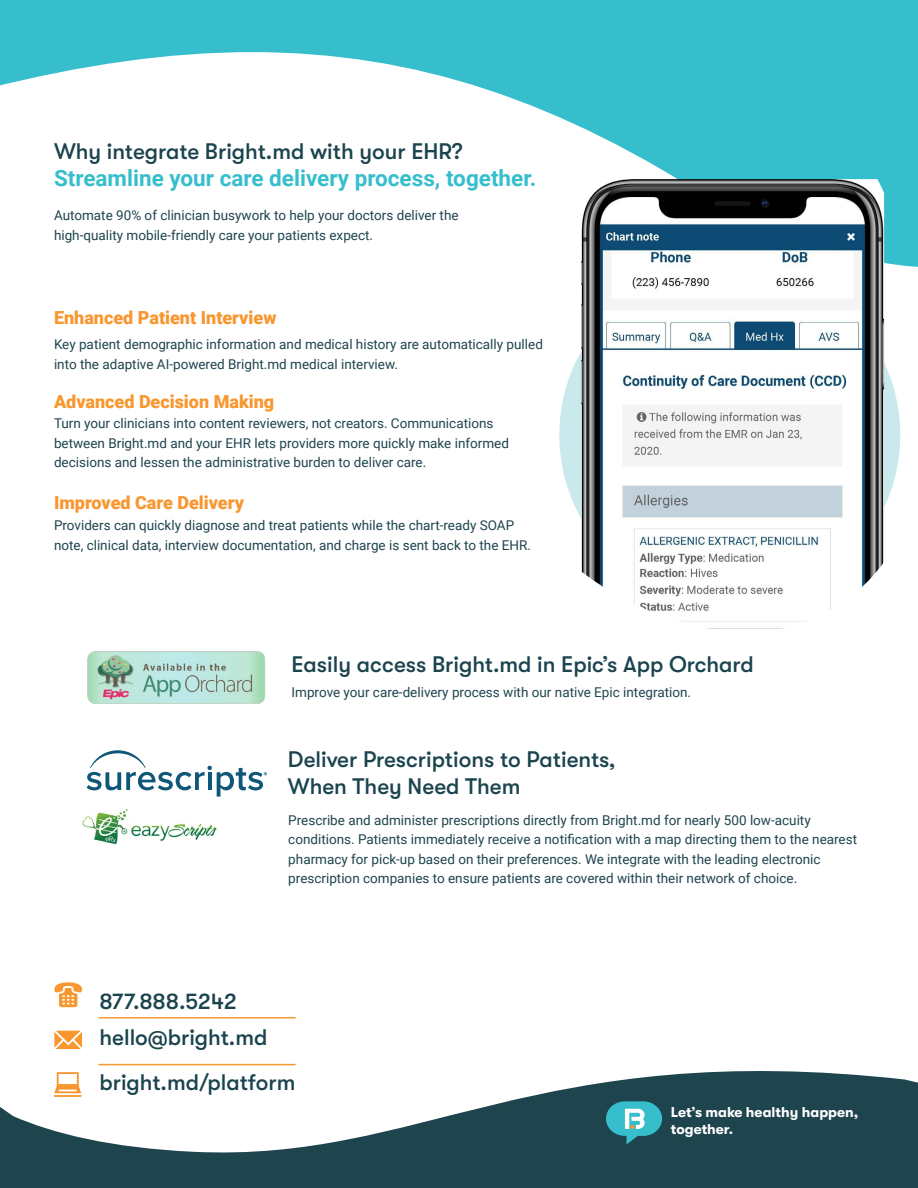
<style>
.page{position:relative;width:918px;height:1188px;background:#fff}
.page>*{position:absolute;margin:0;border:0;box-sizing:border-box;transform-origin:0 0}
.t1{font:500 22.5px/27px "GT Walsheim";color:#1b444e}
.t2{font:700 22.5px "Roboto";color:#37becc}
.t3{font:900 18px "Roboto";color:#f8962f}
.t4{font:500 18px "GT Walsheim";color:#fff}
.t5{font:700 14.25px/17.1px "GT Walsheim";color:#fff}
.t6{font:13.5px/19.5px "Roboto";color:#1e444e}
</style>
<div class="page">
<svg style="left:0;top:0;width:918px;height:267px"></svg>
<svg style="left:0;top:1049px;width:918px;height:139px;fill:#1e444e"></svg>
<img style="left:87px;top:651px;width:179px;height:53px">
<img style="left:82px;top:808px;width:135px;height:37px">
<svg style="left:87px;top:750px;width:180px;height:47px"></svg>
<svg style="left:54px;top:982px;width:28px;height:25px"></svg>
<svg style="left:54px;top:1031px;width:28px;height:18px"></svg>
<svg style="left:54px;top:1072px;width:28px;height:25px"></svg>
<hr style="left:99px;top:1017px;width:197px;height:1px;background:#f8962f">
<hr style="left:99px;top:1064px;width:197px;height:1px;background:#f8962f">
<svg style="left:559px;top:265px;width:341px;height:253px"></svg>
<img style="left:581px;top:179px;width:303px;height:450px">
<svg style="left:606px;top:1101px;width:56px;height:44px;background:#459ea9"></svg>
<p class="t1" style="left:54px;top:137px;width:410px">Why integrate Bright.md with your EHR?</p>
<p class="t2" style="left:54px;top:162px;width:484px">Streamline your care delivery process, together.</p>
<p class="t6" style="left:54px;top:205px;width:406px">Automate 90% of clinician busywork to help your doctors deliver the high-quality mobile-friendly care your patients expect.</p>
<p class="t3" style="left:54px;top:305px;width:224px">Enhanced Patient Interview</p>
<p class="t6" style="left:54px;top:334px;width:490px">Key patient demographic information and medical history are automatically pulled into the adaptive AI-powered Bright.md medical interview.</p>
<p class="t3" style="left:54px;top:389px;width:222px">Advanced Decision Making</p>
<p class="t6" style="left:54px;top:413px;width:457px">Turn your clinicians into content reviewers, not creators. Communications between Bright.md and your EHR lets providers more quickly make informed decisions and lessen the administrative burden to deliver care.</p>
<p class="t3" style="left:54px;top:490px;width:192px">Improved Care Delivery</p>
<p class="t6" style="left:54px;top:515px;width:479px">Providers can quickly diagnose and treat patients while the chart-ready SOAP note, clinical data, interview documentation, and charge is sent back to the EHR.</p>
<p class="t1" style="left:292px;top:651px;width:464px">Easily access Bright.md in Epic’s App Orchard</p>
<p class="t6" style="left:292px;top:682px;width:401px">Improve your care-delivery process with our native Epic integration.</p>
<p class="t1" style="left:288px;top:746px;width:329px">Deliver Prescriptions to Patients,<br>When They Need Them</p>
<p class="t6" style="left:288px;top:810px;width:570px">Prescribe and administer prescriptions directly from Bright.md for nearly 500 low-acuity conditions. Patients immediately receive a notification with a map directing them to the nearest pharmacy for pick-up based on their preferences. We integrate with the leading electronic prescription companies to ensure patients are covered within their network of choice.</p>
<p class="t1" style="left:99px;top:988px;width:139px">877.888.5242</p>
<p class="t1" style="left:99px;top:1024px;width:169px">hello@bright.md</p>
<p class="t1" style="left:99px;top:1069px;width:197px">bright.md/platform</p>
<p class="t5" style="left:671px;top:1104px;width:189px">Let’s make healthy happen, together.</p>
<p class="t4" style="left:834px;top:1107px;width:12px">2</p>
</div>
